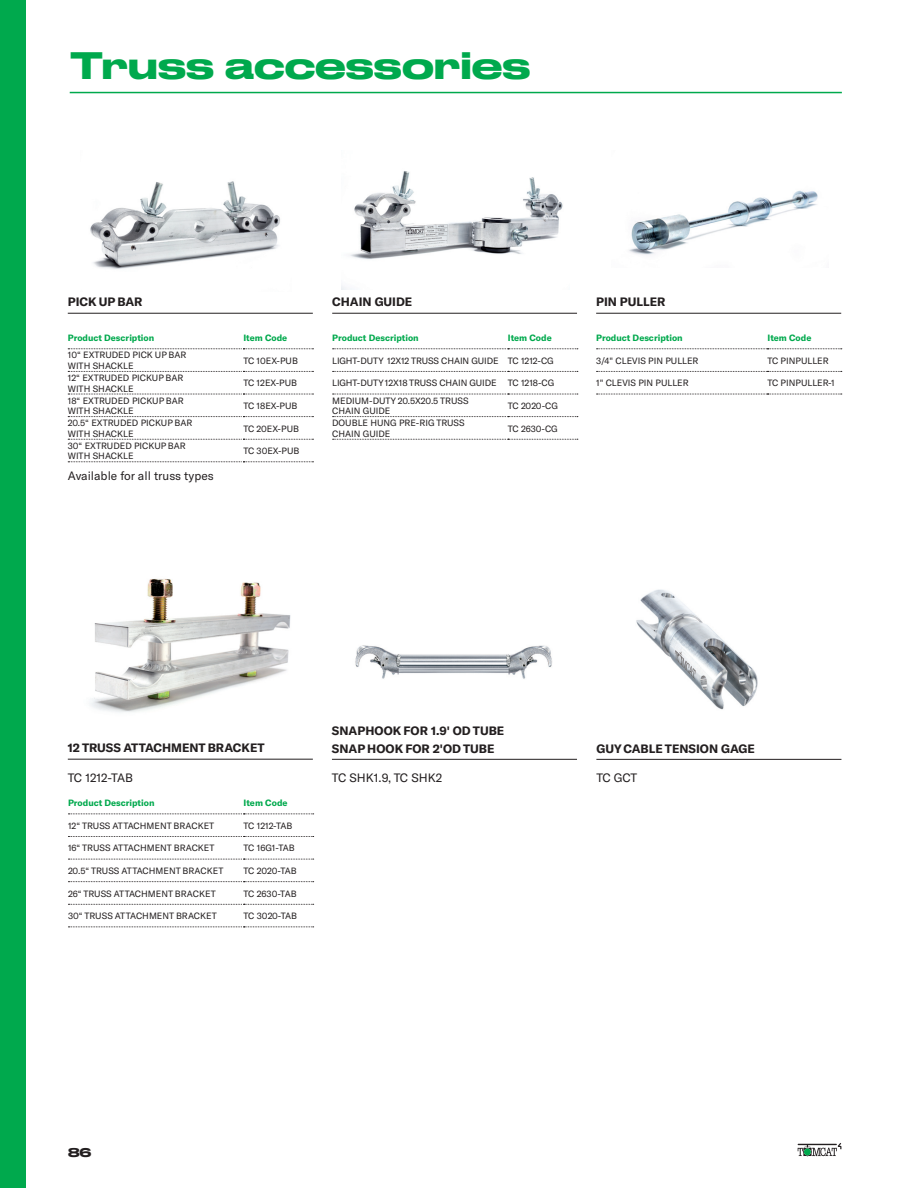
<style>
.page{position:relative;width:918px;height:1188px;background:#fff}
.page>*{position:absolute;margin:0;border:0;box-sizing:border-box;transform-origin:0 0}
.H1___headline{font:500 expanded 36px "Druk";color:#00a94d}
.picture_title_bold_8{font:700 12px "GT America";color:#231f20}
.picture_text_8b{font:12px "GT America";color:#231f20}
.picture_title_bold_m{font:700 12px/18px "GT America";color:#231f20}
.t1{font:500 expanded 12px "Druk";color:#231f20}
.text_table_6b{font:9px/10.5px "GT America";color:#231f20}
.text_table_subhead{font:700 9px "GT America";color:#00a94d}
.text_table_6b-2{font:9px "GT America";letter-spacing:-.03em;color:#231f20}
</style>
<div class="page">
<div style="left:0;top:0;width:26px;height:1188px;background:#00a94d"></div>
<svg style="left:798px;top:1143px;width:43px;height:13px"></svg>
<div style="left:804px;top:1148px;width:7px;height:7px;background:#00a94d;border-radius:50%"></div>
<img style="left:90px;top:579px;width:201px;height:134px">
<img style="left:636px;top:589px;width:122px;height:121px">
<hr style="left:596px;top:759px;width:245px;height:1px;background:#231f20">
<hr style="left:68px;top:759px;width:245px;height:1px;background:#231f20">
<img style="left:90px;top:181px;width:190px;height:88px">
<img style="left:341px;top:171px;width:222px;height:119px">
<img style="left:629px;top:190px;width:189px;height:65px">
<img style="left:355px;top:645px;width:197px;height:34px">
<hr style="left:332px;top:759px;width:245px;height:1px;background:#231f20">
<hr style="left:68px;top:313px;width:245px;height:1px;background:#231f20">
<svg style="left:68px;top:416px;width:245px;height:1px"></svg>
<svg style="left:68px;top:348px;width:245px;height:1px"></svg>
<svg style="left:68px;top:371px;width:245px;height:1px"></svg>
<svg style="left:68px;top:394px;width:245px;height:1px"></svg>
<svg style="left:68px;top:439px;width:245px;height:1px"></svg>
<svg style="left:68px;top:461px;width:245px;height:1px"></svg>
<svg style="left:68px;top:881px;width:246px;height:1px"></svg>
<svg style="left:68px;top:814px;width:246px;height:1px"></svg>
<svg style="left:68px;top:836px;width:246px;height:1px"></svg>
<svg style="left:68px;top:859px;width:246px;height:1px"></svg>
<svg style="left:68px;top:904px;width:246px;height:1px"></svg>
<svg style="left:68px;top:927px;width:246px;height:1px"></svg>
<hr style="left:332px;top:313px;width:245px;height:1px;background:#231f20">
<svg style="left:333px;top:416px;width:245px;height:1px"></svg>
<svg style="left:333px;top:348px;width:245px;height:1px"></svg>
<svg style="left:333px;top:371px;width:245px;height:1px"></svg>
<svg style="left:333px;top:394px;width:245px;height:1px"></svg>
<svg style="left:333px;top:439px;width:245px;height:1px"></svg>
<hr style="left:596px;top:313px;width:245px;height:1px;background:#231f20">
<svg style="left:597px;top:348px;width:245px;height:1px"></svg>
<svg style="left:597px;top:371px;width:245px;height:1px"></svg>
<svg style="left:597px;top:394px;width:245px;height:1px"></svg>
<hr style="left:70px;top:92px;width:772px;height:1px;background:#00a94d">
<p class="H1___headline" style="left:70px;top:36px;width:462px">Truss accessories</p>
<p class="picture_title_bold_8" style="left:68px;top:295px;width:76px">PICK UP BAR</p>
<p class="text_table_subhead" style="left:68px;top:332px;width:88px">Product Description</p>
<p class="text_table_subhead" style="left:243px;top:332px;width:45px">Item Code</p>
<p class="text_table_6b" style="left:68px;top:350px;width:120px">10“ EXTRUDED PICK UP BAR<br>WITH SHACKLE</p>
<p class="text_table_6b" style="left:243px;top:355px;width:56px">TC 10EX-PUB</p>
<p class="text_table_6b" style="left:68px;top:373px;width:117px">12“ EXTRUDED PICKUP BAR<br>WITH SHACKLE</p>
<p class="text_table_6b" style="left:243px;top:378px;width:55px">TC 12EX-PUB</p>
<p class="text_table_6b" style="left:68px;top:395px;width:117px">18“ EXTRUDED PICKUP BAR<br>WITH SHACKLE</p>
<p class="text_table_6b" style="left:243px;top:401px;width:56px">TC 18EX-PUB</p>
<p class="text_table_6b" style="left:68px;top:418px;width:126px">20.5“ EXTRUDED PICKUP BAR<br>WITH SHACKLE</p>
<p class="text_table_6b" style="left:243px;top:423px;width:57px">TC 20EX-PUB</p>
<p class="text_table_6b" style="left:68px;top:440px;width:120px">30“ EXTRUDED PICKUP BAR<br>WITH SHACKLE</p>
<p class="text_table_6b" style="left:243px;top:446px;width:58px">TC 30EX-PUB</p>
<p class="picture_text_8b" style="left:68px;top:469px;width:147px">Available for all truss types</p>
<p class="picture_title_bold_8" style="left:332px;top:295px;width:82px">CHAIN GUIDE</p>
<p class="text_table_subhead" style="left:332px;top:332px;width:88px">Product Description</p>
<p class="text_table_subhead" style="left:508px;top:332px;width:45px">Item Code</p>
<p class="text_table_6b" style="left:332px;top:355px;width:168px">LIGHT-DUTY 12X12 TRUSS CHAIN GUIDE</p>
<p class="text_table_6b" style="left:508px;top:355px;width:47px">TC 1212-CG</p>
<p class="text_table_6b" style="left:332px;top:378px;width:166px">LIGHT-DUTY 12X18 TRUSS CHAIN GUIDE</p>
<p class="text_table_6b" style="left:508px;top:378px;width:48px">TC 1218-CG</p>
<p class="text_table_6b" style="left:332px;top:395px;width:138px">MEDIUM-DUTY 20.5X20.5 TRUSS<br>CHAIN GUIDE</p>
<p class="text_table_6b" style="left:508px;top:401px;width:52px">TC 2020-CG</p>
<p class="text_table_6b" style="left:332px;top:418px;width:134px">DOUBLE HUNG PRE-RIG TRUSS<br>CHAIN GUIDE</p>
<p class="text_table_6b" style="left:508px;top:423px;width:51px">TC 2630-CG</p>
<p class="picture_title_bold_8" style="left:596px;top:295px;width:71px">PIN PULLER</p>
<p class="text_table_subhead" style="left:596px;top:332px;width:88px">Product Description</p>
<p class="text_table_subhead" style="left:767px;top:332px;width:45px">Item Code</p>
<p class="text_table_6b" style="left:596px;top:355px;width:104px">3/4" CLEVIS PIN PULLER</p>
<p class="text_table_6b" style="left:767px;top:355px;width:63px">TC PINPULLER</p>
<p class="text_table_6b" style="left:596px;top:378px;width:94px">1" CLEVIS PIN PULLER</p>
<p class="text_table_6b" style="left:767px;top:378px;width:69px">TC PINPULLER-1</p>
<p class="picture_title_bold_8" style="left:68px;top:741px;width:198px">12 TRUSS ATTACHMENT BRACKET</p>
<p class="picture_text_8b" style="left:68px;top:770px;width:67px">TC 1212-TAB</p>
<p class="text_table_subhead" style="left:68px;top:797px;width:88px">Product Description</p>
<p class="text_table_subhead" style="left:244px;top:797px;width:45px">Item Code</p>
<p class="text_table_6b" style="left:68px;top:820px;width:148px">12“ TRUSS ATTACHMENT BRACKET</p>
<p class="text_table_6b" style="left:244px;top:820px;width:50px">TC 1212-TAB</p>
<p class="text_table_6b" style="left:68px;top:843px;width:148px">16“ TRUSS ATTACHMENT BRACKET</p>
<p class="text_table_6b" style="left:244px;top:843px;width:53px">TC 16G1-TAB</p>
<p class="text_table_6b" style="left:68px;top:866px;width:157px">20.5“ TRUSS ATTACHMENT BRACKET</p>
<p class="text_table_6b-2" style="left:244px;top:866px;width:55px">TC 2020-TAB</p>
<p class="text_table_6b" style="left:68px;top:888px;width:149px">26“ TRUSS ATTACHMENT BRACKET</p>
<p class="text_table_6b" style="left:244px;top:888px;width:54px">TC 2630-TAB</p>
<p class="text_table_6b" style="left:68px;top:911px;width:150px">30“ TRUSS ATTACHMENT BRACKET</p>
<p class="text_table_6b" style="left:244px;top:911px;width:55px">TC 3020-TAB</p>
<p class="picture_title_bold_m" style="left:332px;top:721px;width:174px">SNAPHOOK FOR 1.9' OD TUBE<br>SNAP HOOK FOR 2'OD TUBE</p>
<p class="picture_text_8b" style="left:332px;top:771px;width:112px">TC SHK1.9, TC SHK2</p>
<p class="t1" style="left:68px;top:1142px;width:25px">86</p>
<p class="picture_title_bold_8" style="left:596px;top:741px;width:160px">GUY CABLE TENSION GAGE</p>
<p class="picture_text_8b" style="left:596px;top:771px;width:42px">TC GCT</p>
</div>
